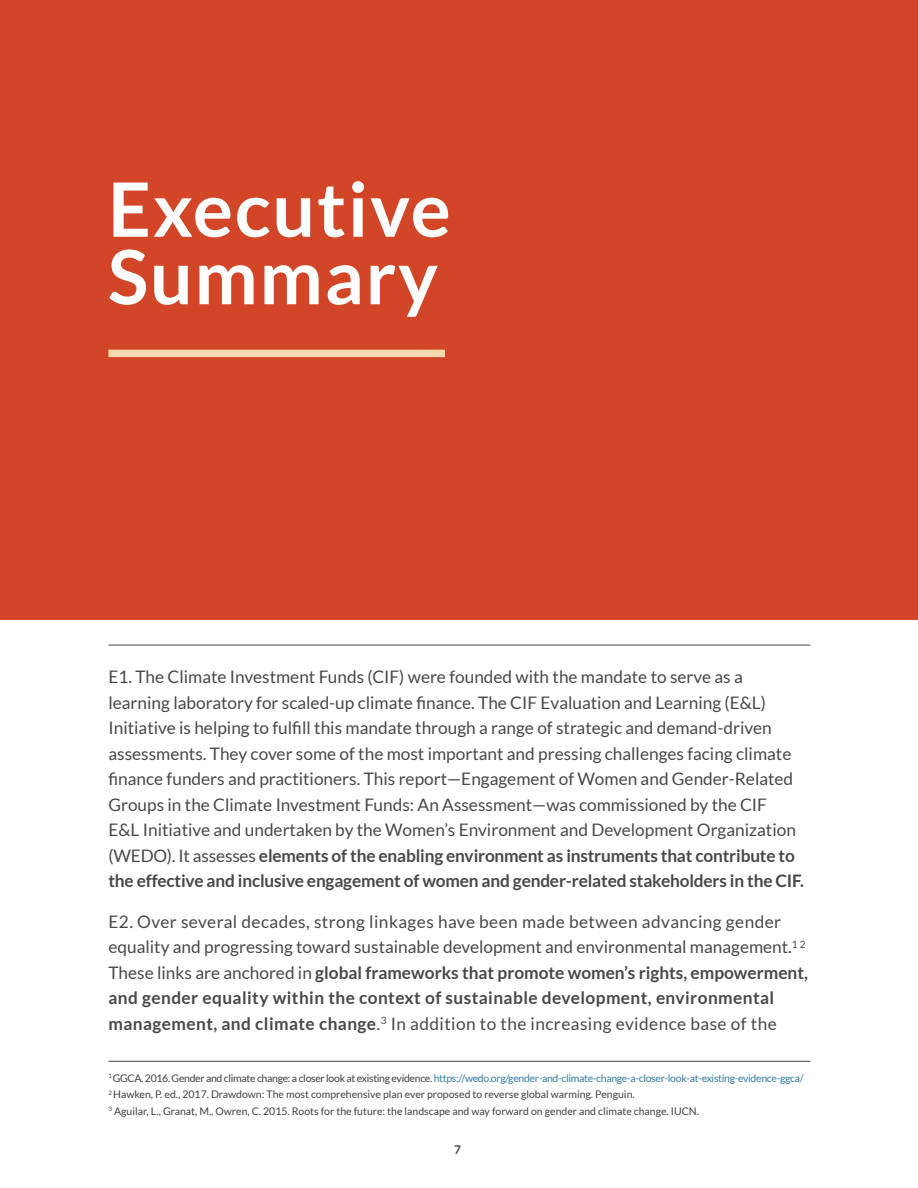
<style>
.page{position:relative;width:918px;height:1188px;background:#fff}
.page>*{position:absolute;margin:0;border:0;box-sizing:border-box;transform-origin:0 0}
.t1{font:700 75px/67.5px "Lato";letter-spacing:.025em;color:#fff}
.t2{font:17.25px/25.5px "Lato";color:#48484a}
.t3{font:17.25px/25.5px "Lato";letter-spacing:.025em;color:#48484a}
.t4{font:700 12px "Lato";color:#48484a}
.t5{font:10.5px/16.5px "Lato";color:#414042}
.s1{font-weight:700}
.s2{color:#357ea4}
</style>
<div class="page">
<div style="left:0;top:0;width:918px;height:619px;background:#d24627"></div>
<hr style="left:108px;top:645px;width:702px;height:1px;background:#48484a">
<div style="left:108px;top:350px;width:337px;height:7px;background:#f5d9ae"></div>
<hr style="left:108px;top:1061px;width:702px;height:1px;background:#48484a">
<h1 class="t1" style="left:108px;top:175px;width:344px">Executive<br>Summary</h1>
<p class="t2" style="left:108px;top:664px;width:697px">E1. The Climate Investment Funds (CIF) were founded with the mandate to serve as a learning laboratory for scaled-up climate finance. The CIF Evaluation and Learning (E&amp;L)<br>Initiative is helping to fulfill this mandate through a range of strategic and demand-driven assessments. They cover some of the most important and pressing challenges facing climate finance funders and practitioners. This report—Engagement of Women and Gender-Related Groups in the Climate Investment Funds: An Assessment—was commissioned by the CIF<br>E&amp;L Initiative and undertaken by the Women’s Environment and Development Organization (WEDO). It assesses <span class="s1">elements of the enabling environment as instruments that contribute to the effective and inclusive engagement of women and gender-related stakeholders in the CIF.</span></p>
<p class="t3" style="left:108px;top:909px;width:701px">E2. Over several decades, strong linkages have been made between advancing gender equality and progressing toward sustainable development and environmental management.<sup>1</sup> <sup>2<br></sup>These links are anchored in <span class="s1">global frameworks that promote women’s rights, empowerment, and gender equality within the context of sustainable development, environmental management, and climate change</span>.<sup>3</sup> In addition to the increasing evidence base of the</p>
<p class="t5" style="left:108px;top:1070px;width:697px"><sup>1</sup> GGCA. 2016. Gender and climate change: a closer look at existing evidence. <span class="s2">https://wedo.org/gender-and-climate-change-a-closer-look-at-existing-evidence-ggca/<br></span><sup>2</sup> Hawken, P. ed., 2017. Drawdown: The most comprehensive plan ever proposed to reverse global warming. Penguin.<br><sup>3</sup> Aguilar, L., Granat, M., Owren, C. 2015. Roots for the future: the landscape and way forward on gender and climate change. IUCN.</p>
<p class="t4" style="left:454px;top:1143px;width:8px">7</p>
</div>
